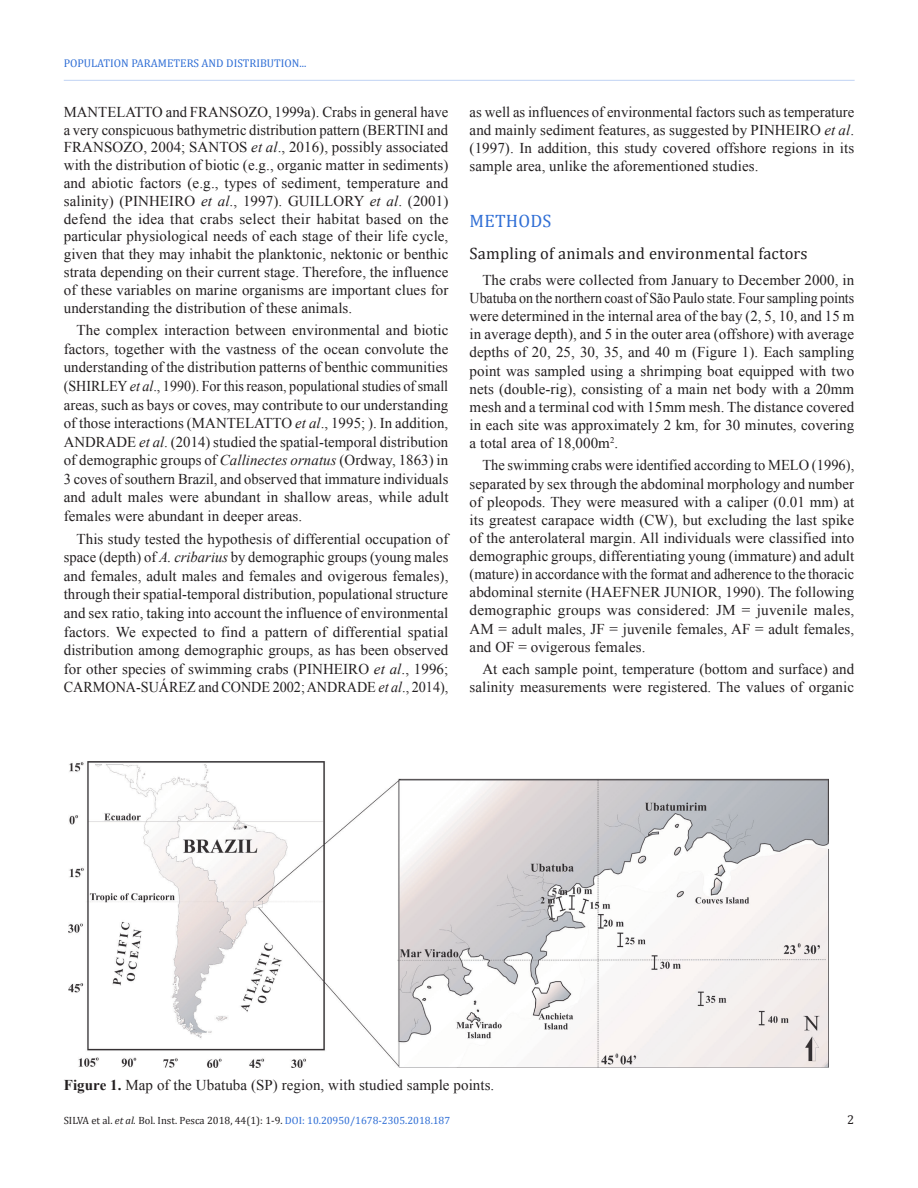
<style>
.page{position:relative;width:918px;height:1188px;background:#fff}
.page>*{position:absolute;margin:0;border:0;box-sizing:border-box;transform-origin:0 0}
.Heading1{font:18px "Cambria";letter-spacing:.01em;color:#2f6ed5}
.Heading2Alt{font:16.5px "Cambria";letter-spacing:.01em;color:#231f20}
.Paragraph{font:15px/18.1px "Times New Roman";letter-spacing:.005em;color:#231f20;text-align:justify}
.FigureCaption{font:15px "Times New Roman";letter-spacing:.005em;color:#231f20}
.t1{font:12.75px "Cambria";color:#231f20}
.t2{font:11.25px "Cambria";color:#2f6ed5}
.t3{font:10.5px "Cambria";color:#231f20}
.s1{font-style:italic}
.s2{font-weight:700}
.s3{color:#2f6ed5}
</style>
<div class="page">
<hr style="left:64px;top:80px;width:791px;height:1px;background:#c1d3f3">
<img style="left:69px;top:761px;width:759px;height:306px">
<p class="t2" style="left:64px;top:57px;width:244px">POPULATION PARAMETERS AND DISTRIBUTION...</p>
<p class="Paragraph" style="left:64px;top:103px;width:386px">MANTELATTO and FRANSOZO, 1999a). Crabs in general have a very conspicuous bathymetric distribution pattern (BERTINI and FRANSOZO, 2004; SANTOS <span class="s1">et al</span>., 2016), possibly associated with the distribution of biotic (e.g., organic matter in sediments) and abiotic factors (e.g., types of sediment, temperature and salinity) (PINHEIRO <span class="s1">et al</span>., 1997). GUILLORY <span class="s1">et al</span>. (2001) defend the idea that crabs select their habitat based on the particular physiological needs of each stage of their life cycle, given that they may inhabit the planktonic, nektonic or benthic strata depending on their current stage. Therefore, the influence of these variables on marine organisms are important clues for understanding the distribution of these animals.</p>
<p class="Paragraph" style="left:64px;top:321px;width:386px;line-height:18.6px;text-indent:13px">The complex interaction between environmental and biotic factors, together with the vastness of the ocean convolute the understanding of the distribution patterns of benthic communities (SHIRLEY<span class="s1">et al</span>., 1990). For this reason, populational studies of small areas, such as bays or coves, may contribute to our understanding of those interactions (MANTELATTO <span class="s1">et al</span>., 1995; ). In addition, ANDRADE <span class="s1">et al</span>. (2014) studied the spatial-temporal distribution of demographic groups of <span class="s1">Callinectes ornatus</span> (Ordway, 1863) in 3 coves of southern Brazil, and observed that immature individuals and adult males were abundant in shallow areas, while adult females were abundant in deeper areas.</p>
<p class="Paragraph" style="left:64px;top:529px;width:386px;line-height:18.6px;text-indent:13px">This study tested the hypothesis of differential occupation of space (depth) of <span class="s1">A. cribarius</span> by demographic groups (young males and females, adult males and females and ovigerous females), through their spatial-temporal distribution, populational structure and sex ratio, taking into account the influence of environmental factors. We expected to find a pattern of differential spatial distribution among demographic groups, as has been observed for other species of swimming crabs (PINHEIRO <span class="s1">et al</span>., 1996; CARMONA-SUÁREZ and CONDE 2002; ANDRADE <span class="s1">et al</span>., 2014),</p>
<p class="Paragraph" style="left:470px;top:102px;width:386px">as well as influences of environmental factors such as temperature and mainly sediment features, as suggested by PINHEIRO <span class="s1">et al</span>. (1997). In addition, this study covered offshore regions in its sample area, unlike the aforementioned studies.</p>
<p class="Heading1" style="left:470px;top:210px;width:83px">METHODS</p>
<p class="Heading2Alt" style="left:470px;top:244px;width:340px">Sampling of animals and environmental factors</p>
<p class="Paragraph" style="left:470px;top:271px;width:386px;text-indent:13px">The crabs were collected from January to December 2000, in Ubatuba on the northern coast of São Paulo state. Four sampling points were determined in the internal area of the bay (2, 5, 10, and 15 m in average depth), and 5 in the outer area (offshore) with average depths of 20, 25, 30, 35, and 40 m (Figure 1). Each sampling point was sampled using a shrimping boat equipped with two nets (double-rig), consisting of a main net body with a 20mm mesh and a terminal cod with 15mm mesh. The distance covered in each site was approximately 2 km, for 30 minutes, covering a total area of 18,000m<sup>2</sup>.</p>
<p class="Paragraph" style="left:470px;top:456px;width:386px;text-indent:13px">The swimming crabs were identified according to MELO (1996), separated by sex through the abdominal morphology and number of pleopods. They were measured with a caliper (0.01 mm) at its greatest carapace width (CW), but excluding the last spike of the anterolateral margin. All individuals were classified into demographic groups, differentiating young (immature) and adult (mature) in accordance with the format and adherence to the thoracic abdominal sternite (HAEFNER JUNIOR, 1990). The following demographic groups was considered: JM = juvenile males, AM = adult males, JF = juvenile females, AF = adult females, and OF = ovigerous females.</p>
<p class="Paragraph" style="left:470px;top:660px;width:386px;text-align:right">At each sample point, temperature (bottom and surface) and salinity measurements were registered. The values of organic</p>
<p class="FigureCaption" style="left:64px;top:1075px;width:432px"><span class="s2">Figure 1.</span> Map of the Ubatuba (SP) region, with studied sample points.</p>
<p class="t3" style="left:64px;top:1114px;width:388px">SILVA et al. <span class="s1">et al.</span> Bol. Inst. Pesca 2018, 44(1): 1-9. <span class="s3">DOI: 10.20950/1678-2305.2018.187</span></p>
<p class="t1" style="left:847px;top:1112px;width:9px">2</p>
</div>
